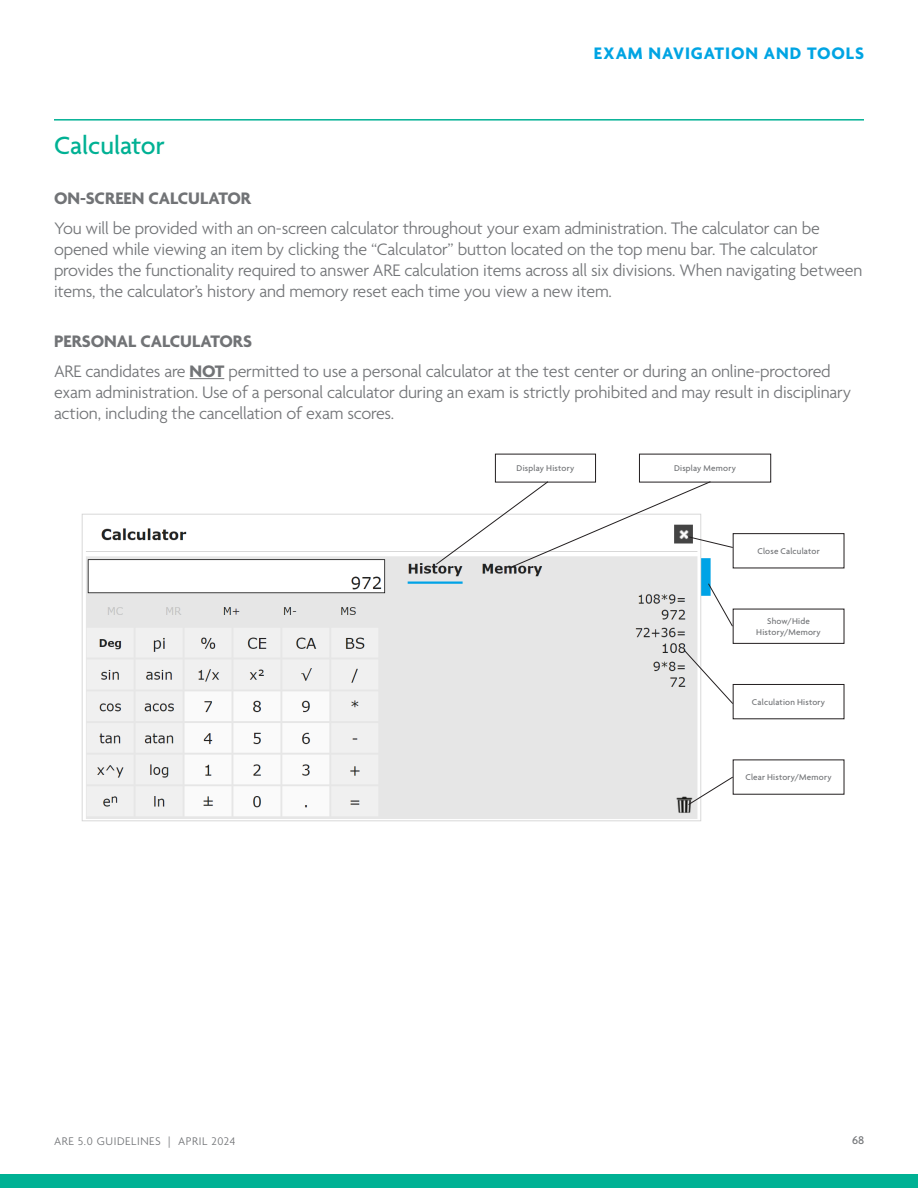
<style>
.page{position:relative;width:918px;height:1188px;background:#fff}
.page>*{position:absolute;margin:0;border:0;box-sizing:border-box;transform-origin:0 0}
.H2-Rule{font:500 27px "Agenda";letter-spacing:-.005em;color:#00b194}
.P1_Body{font:300 18px/21px "Agenda";letter-spacing:-.01em;color:#717376}
.H3-No_Rule{font:700 18px "Agenda";color:#717376}
.t1{font:700 18px "Agenda";letter-spacing:.05em;color:#00a4e3}
.t2{font:300 12px "Agenda";letter-spacing:.05em;color:#717376}
.t3{font:500 12px "Agenda";color:#717376}
.t4{font:500 9px/10.8px "Agenda";letter-spacing:.025em;color:#717376;text-align:center}
.s1{font-weight:700}
</style>
<div class="page">
<div style="left:0;top:1174px;width:918px;height:14px;background:#00b194"></div>
<hr style="left:54px;top:119px;width:810px;height:2px;background:#00b194">
<hr style="left:190px;top:378px;width:34px;height:1px;background:#717376">
<img style="left:81px;top:513px;width:630px;height:309px">
<div style="left:733px;top:533px;width:111px;height:35px;border:1px solid #231f20"></div>
<div style="left:733px;top:609px;width:111px;height:35px;border:1px solid #231f20"></div>
<div style="left:733px;top:684px;width:111px;height:35px;border:1px solid #231f20"></div>
<svg style="left:687px;top:776px;width:47px;height:30px"></svg>
<svg style="left:683px;top:649px;width:51px;height:56px"></svg>
<svg style="left:707px;top:583px;width:27px;height:44px"></svg>
<svg style="left:435px;top:481px;width:299px;height:88px"></svg>
<p class="t1" style="left:594px;top:44px;width:272px">EXAM NAVIGATION AND TOOLS</p>
<h2 class="H2-Rule" style="left:54px;top:131px;width:112px">Calculator</h2>
<h2 class="H3-No_Rule" style="left:54px;top:188px;width:199px">ON-SCREEN CALCULATOR</h2>
<p class="P1_Body" style="left:54px;top:219px;width:810px">You will be provided with an on-screen calculator throughout your exam administration. The calculator can be opened while viewing an item by clicking the “Calculator” button located on the top menu bar. The calculator provides the functionality required to answer ARE calculation items across all six divisions. When navigating between items, the calculator’s history and memory reset each time you view a new item.</p>
<h2 class="H3-No_Rule" style="left:54px;top:331px;width:200px">PERSONAL CALCULATORS</h2>
<p class="P1_Body" style="left:54px;top:362px;width:799px">ARE candidates are <span class="s1">NOT</span> permitted to use a personal calculator at the test center or during an online-proctored exam administration. Use of a personal calculator during an exam is strictly prohibited and may result in disciplinary action, including the cancellation of exam scores.</p>
<p class="t4" style="left:517px;top:464px;width:59px">Display History</p>
<p class="t4" style="left:674px;top:464px;width:64px">Display Memory</p>
<p class="t4" style="left:757px;top:546px;width:64px">Close Calculator</p>
<p class="t4" style="left:756px;top:616px;width:66px">Show/Hide<br>History/Memory</p>
<p class="t4" style="left:752px;top:697px;width:75px">Calculation History</p>
<p class="t4" style="left:745px;top:773px;width:88px">Clear History/Memory</p>
<p class="t2" style="left:54px;top:1134px;width:183px">ARE 5.0 GUIDELINES | APRIL 2024</p>
<p class="t3" style="left:852px;top:1133px;width:14px">68</p>
</div>
